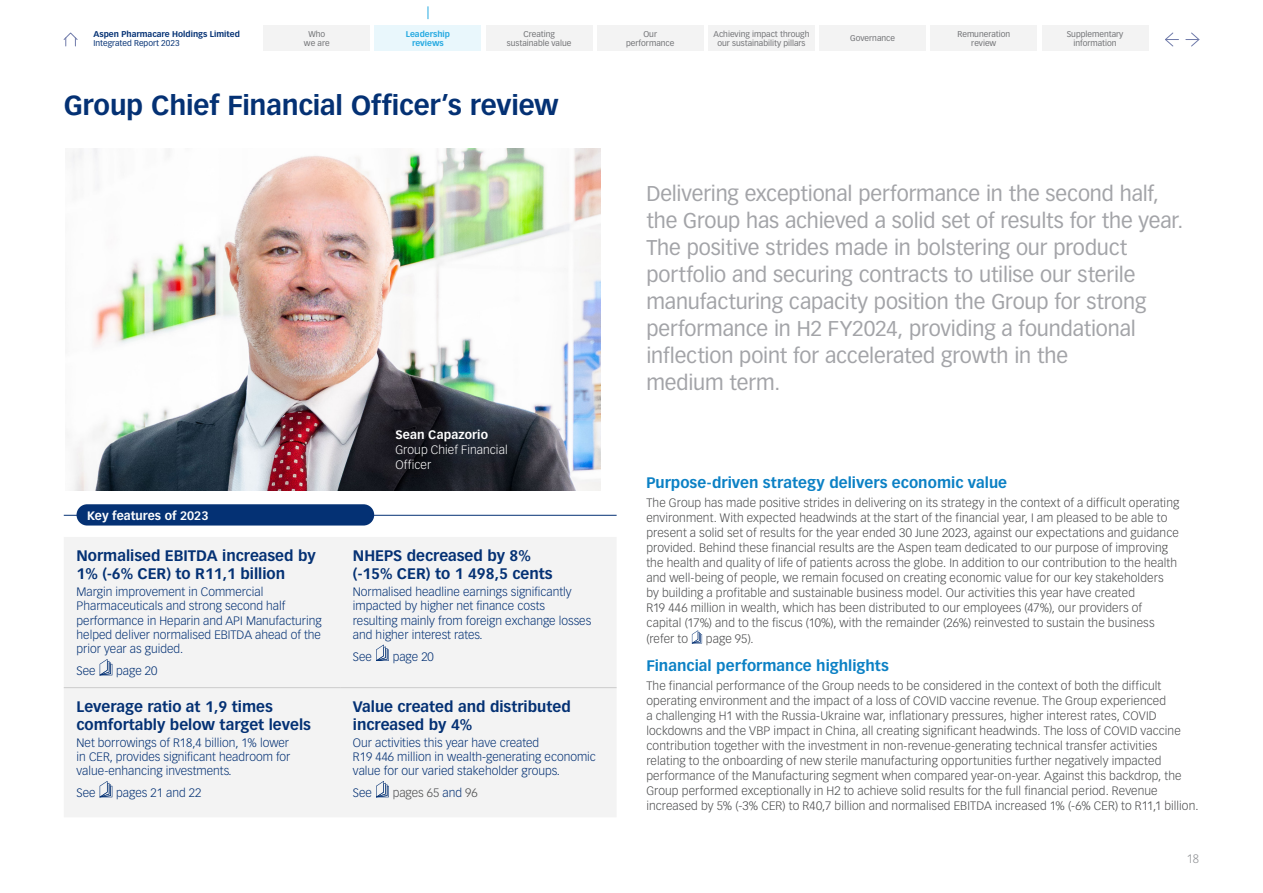
<style>
.page{position:relative;width:1263px;height:893px;background:#fff}
.page>*{position:absolute;margin:0;border:0;box-sizing:border-box;transform-origin:0 0}
.page_heads-fe57cda9{font:700 27px "Vectora LT Pro";letter-spacing:-.005em;color:#043174}
.pull_quote{font:21px/27px "Vectora LT Pro";letter-spacing:-.005em;color:#a3a4a8}
.t1{font:700 15px/18px "Vectora LT Pro";color:#043174}
.level_1{font:700 15px "Vectora LT Pro";letter-spacing:.005em;color:#0c81c5}
.body_copy{font:300 12px/15px "Vectora LT Pro";letter-spacing:.01em;color:#4b4c4d}
.t2{font:300 12px/14.4px "Vectora LT Pro";color:#043174}
.names{font:700 12px "Vectora LT Pro";color:#fff}
.designation{font:300 12px/15px "Vectora LT Pro";letter-spacing:.005em;color:#fff}
.t3{font:300 12px "Vectora LT Pro";color:#939598}
.t4{font:8.25px/9.9px "Vectora LT Pro";color:#717275;text-align:center}
.t5{font:700 8.25px "Vectora LT Pro";color:#043174}
.t6{font:8.25px "Vectora LT Pro";color:#043174}
.t7{font:700 8.25px/9.9px "Vectora LT Pro";color:#27aae1;text-align:center}
.s1{color:#043174}
</style>
<div class="page">
<div style="left:1042px;top:26px;width:106px;height:25px;background:#f3f3f3"></div>
<div style="left:931px;top:26px;width:106px;height:25px;background:#f3f3f3"></div>
<div style="left:819px;top:26px;width:107px;height:25px;background:#f3f3f3"></div>
<div style="left:708px;top:26px;width:107px;height:25px;background:#f3f3f3"></div>
<div style="left:597px;top:26px;width:106px;height:25px;background:#f3f3f3"></div>
<div style="left:486px;top:26px;width:106px;height:25px;background:#f3f3f3"></div>
<div style="left:375px;top:26px;width:106px;height:25px;background:#e9f7fc"></div>
<div style="left:264px;top:26px;width:106px;height:25px;background:#f3f3f3"></div>
<svg style="left:428px;top:6px;width:1px;height:13px"></svg>
<img style="left:67px;top:149px;width:534px;height:342px">
<hr style="left:64px;top:515px;width:553px;height:1px;background:#043174">
<div style="left:77px;top:504px;width:297px;height:21px;background:#043174;border-radius:11px"></div>
<div style="left:64px;top:537px;width:553px;height:280px;background:#f3f3f3"></div>
<hr style="left:64px;top:687px;width:276px;height:1px;background:#cbcbcb">
<hr style="left:340px;top:687px;width:277px;height:1px;background:#cbcbcb">
<svg style="left:100px;top:659px;width:12px;height:16px"></svg>
<svg style="left:376px;top:645px;width:13px;height:16px"></svg>
<svg style="left:100px;top:781px;width:12px;height:16px"></svg>
<svg style="left:376px;top:781px;width:13px;height:16px"></svg>
<svg style="left:692px;top:630px;width:10px;height:13px"></svg>
<svg style="left:63px;top:32px;width:15px;height:14px"></svg>
<svg style="left:1186px;top:32px;width:14px;height:15px"></svg>
<svg style="left:1165px;top:32px;width:13px;height:15px"></svg>
<p class="t5" style="left:94px;top:29px;width:148px">Aspen Pharmacare Holdings Limited</p>
<p class="t6" style="left:94px;top:39px;width:88px">Integrated Report 2023</p>
<p class="t4" style="left:304px;top:29px;width:27px">Who we are</p>
<p class="t7" style="left:406px;top:29px;width:46px">Leadership reviews</p>
<p class="t4" style="left:507px;top:29px;width:66px">Creating sustainable value</p>
<p class="page_heads-fe57cda9" style="left:64px;top:88px;width:496px">Group Chief Financial Officer’s review</p>
<p class="names" style="left:87px;top:508px;width:123px">Key features of 2023</p>
<p class="t1" style="left:77px;top:547px;width:241px">Normalised EBITDA increased by<br>1% (-6% CER) to R11,1 billion</p>
<p class="t2" style="left:77px;top:584px;width:247px">Margin improvement in Commercial Pharmaceuticals and strong second half performance in Heparin and API Manufacturing helped deliver normalised EBITDA ahead of the prior year as guided.</p>
<p class="t2" style="left:77px;top:663px;width:21px">See</p>
<p class="t2" style="left:116px;top:663px;width:43px">page 20</p>
<p class="t1" style="left:77px;top:698px;width:236px">Leverage ratio at 1,9 times comfortably below target levels</p>
<p class="t2" style="left:77px;top:735px;width:215px;text-align:justify">Net borrowings of R18,4 billion, 1% lower in CER, provides significant headroom for value‑enhancing investments.</p>
<p class="t2" style="left:77px;top:785px;width:21px">See</p>
<p class="t2" style="left:116px;top:785px;width:87px">pages 21 and 22</p>
<p class="names" style="left:395px;top:427px;width:94px">Sean Capazorio</p>
<p class="designation" style="left:395px;top:442px;width:114px">Group Chief Financial<br>Officer</p>
<p class="t1" style="left:353px;top:547px;width:201px">NHEPS decreased by 8% (-15% CER) to 1 498,5 cents</p>
<p class="t2" style="left:353px;top:584px;width:240px">Normalised headline earnings significantly impacted by higher net finance costs resulting mainly from foreign exchange losses and higher interest rates.</p>
<p class="t2" style="left:353px;top:649px;width:21px">See</p>
<p class="t2" style="left:393px;top:649px;width:43px">page 20</p>
<p class="t1" style="left:353px;top:698px;width:219px">Value created and distributed increased by 4%</p>
<p class="t2" style="left:353px;top:735px;width:244px">Our activities this year have created<br>R19 446 million in wealth-generating economic value for our varied stakeholder groups.</p>
<p class="t2" style="left:353px;top:785px;width:21px">See</p>
<p class="body_copy" style="left:393px;top:785px;width:87px">pages 65 <span class="s1">and</span> 96</p>
<p class="t4" style="left:626px;top:29px;width:50px">Our performance</p>
<p class="t4" style="left:713px;top:29px;width:97px">Achieving impact through our sustainability pillars</p>
<p class="t4" style="left:850px;top:34px;width:46px">Governance</p>
<p class="t4" style="left:957px;top:29px;width:54px">Remuneration review</p>
<p class="t4" style="left:1067px;top:29px;width:58px">Supplementary information</p>
<p class="pull_quote" style="left:646px;top:180px;width:538px">Delivering exceptional performance in the second half, the Group has achieved a solid set of results for the year.<br>The positive strides made in bolstering our product portfolio and securing contracts to utilise our sterile manufacturing capacity position the Group for strong performance in H2 FY2024, providing a foundational inflection point for accelerated growth in the<br>medium term.</p>
<p class="level_1" style="left:646px;top:473px;width:362px">Purpose-driven strategy delivers economic value</p>
<p class="body_copy" style="left:646px;top:495px;width:534px">The Group has made positive strides in delivering on its strategy in the context of a difficult operating environment. With expected headwinds at the start of the financial year, I am pleased to be able to present a solid set of results for the year ended 30 June 2023, against our expectations and guidance provided. Behind these financial results are the Aspen team dedicated to our purpose of improving the health and quality of life of patients across the globe. In addition to our contribution to the health and well-being of people, we remain focused on creating economic value for our key stakeholders<br>by building a profitable and sustainable business model. Our activities this year have created<br>R19 446 million in wealth, which has been distributed to our employees (47%), our providers of capital (17%) and to the fiscus (10%), with the remainder (26%) reinvested to sustain the business (refer to</p>
<p class="body_copy" style="left:706px;top:631px;width:49px">page 95).</p>
<p class="level_1" style="left:646px;top:656px;width:244px">Financial performance highlights</p>
<p class="body_copy" style="left:646px;top:678px;width:554px">The financial performance of the Group needs to be considered in the context of both the difficult operating environment and the impact of a loss of COVID vaccine revenue. The Group experienced<br>a challenging H1 with the Russia-Ukraine war, inflationary pressures, higher interest rates, COVID lockdowns and the VBP impact in China, all creating significant headwinds. The loss of COVID vaccine contribution together with the investment in non-revenue-generating technical transfer activities relating to the onboarding of new sterile manufacturing opportunities further negatively impacted performance of the Manufacturing segment when compared year-on-year. Against this backdrop, the Group performed exceptionally in H2 to achieve solid results for the full financial period. Revenue increased by 5% (-3% CER) to R40,7 billion and normalised EBITDA increased 1% (-6% CER) to R11,1 billion.</p>
<p class="t3" style="left:1187px;top:852px;width:14px">18</p>
</div>
